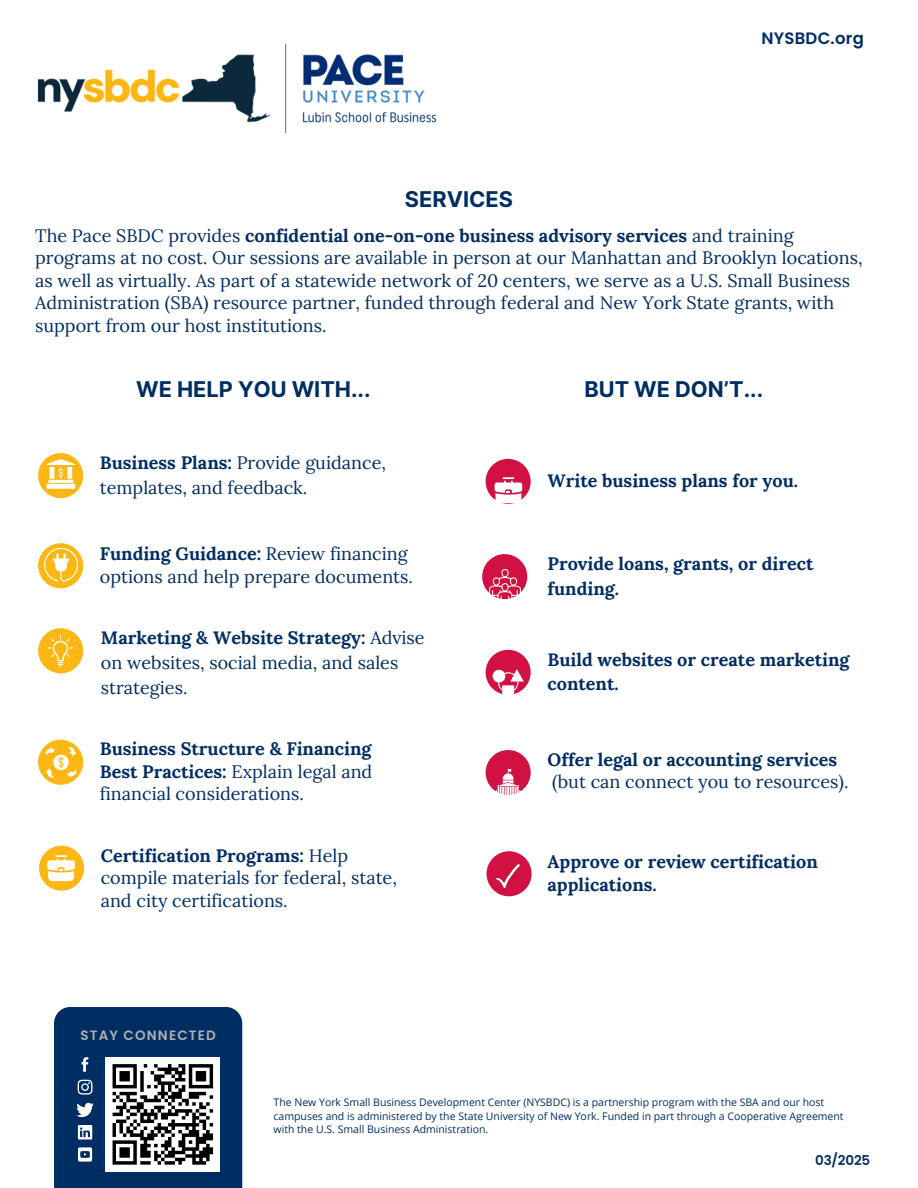
<style>
.page{position:relative;width:918px;height:1188px;background:#fff}
.page>*{position:absolute;margin:0;border:0;box-sizing:border-box;transform-origin:0 0}
.t1{font:700 21.75px "Inter";color:#002d62}
.t2{font:18px/22.5px "Lora";color:#002d62}
.t3{font:700 18px/22.5px "Lora";color:#002d62}
.t4{font:600 16.5px "Poppins";letter-spacing:.015em;color:#002d62}
.t5{font:600 13.5px "Poppins";letter-spacing:.085em;color:#adafb2}
.t6{font:600 13.5px "Poppins";letter-spacing:-.015em;color:#002d62}
.t7{font:10.5px/13px "Open Sans";color:#002d62}
.s1{font-weight:700}
.s2{font-weight:400}
</style>
<div class="page">
<div style="left:486px;top:750px;width:45px;height:45px;background:#d11142;border-radius:50%"></div>
<svg style="left:495px;top:769px;width:27px;height:26px"></svg>
<div style="left:38px;top:740px;width:45px;height:45px;background:#fdb714;border-radius:50%"></div>
<svg style="left:46px;top:747px;width:30px;height:30px"></svg>
<div style="left:38px;top:543px;width:45px;height:45px;background:#fdb714;border-radius:50%"></div>
<svg style="left:44px;top:548px;width:34px;height:34px"></svg>
<div style="left:482px;top:554px;width:45px;height:45px;background:#d11142;border-radius:50%"></div>
<svg style="left:489px;top:569px;width:32px;height:31px"></svg>
<div style="left:486px;top:650px;width:45px;height:45px;background:#d11142;border-radius:50%"></div>
<svg style="left:493px;top:669px;width:31px;height:26px"></svg>
<div style="left:38px;top:628px;width:45px;height:45px;background:#fdb714;border-radius:50%"></div>
<svg style="left:48px;top:635px;width:25px;height:32px"></svg>
<div style="left:486px;top:459px;width:45px;height:45px;background:#d11142;border-radius:50%"></div>
<svg style="left:495px;top:477px;width:27px;height:26px"></svg>
<div style="left:38px;top:453px;width:45px;height:45px;background:#fdb714;border-radius:50%"></div>
<svg style="left:46px;top:459px;width:29px;height:24px"></svg>
<div style="left:46px;top:484px;width:29px;height:5px;background:#fefffe"></div>
<img style="left:37px;top:43px;width:400px;height:91px">
<div style="left:39px;top:846px;width:45px;height:45px;background:#fdb714;border-radius:50%"></div>
<div style="left:487px;top:851px;width:45px;height:45px;background:#d11142;border-radius:50%"></div>
<svg style="left:54px;top:1007px;width:188px;height:181px"></svg>
<svg style="left:47px;top:855px;width:28px;height:26px"></svg>
<img style="left:497px;top:864px;width:22px;height:24px">
<h2 class="t1" style="left:405px;top:186px;width:110px">SERVICES</h2>
<h3 class="t4" style="left:761px;top:26px;width:104px">NYSBDC.org</h3>
<p class="t2" style="left:35px;top:224px;width:829px">The Pace SBDC provides <span class="s1">confidential one-on-one business advisory services</span> and training programs at no cost. Our sessions are available in person at our Manhattan and Brooklyn locations, as well as virtually. As part of a statewide network of 20 centers, we serve as a U.S. Small Business Administration (SBA) resource partner, funded through federal and New York State grants, with support from our host institutions.</p>
<h2 class="t1" style="left:136px;top:377px;width:236px">WE HELP YOU WITH...</h2>
<p class="t1" style="left:584px;top:377px;width:180px">BUT WE DON’T...</p>
<h3 class="t2" style="left:100px;top:450px;width:288px;line-height:24.8px"><span class="s1">Business Plans:</span> Provide guidance, templates, and feedback.</h3>
<h1 class="t2" style="left:100px;top:542px;width:315px"><span class="s1">Funding Guidance:</span> Review financing options and help prepare documents.</h1>
<h1 class="t2" style="left:101px;top:626px;width:325px;line-height:24.8px"><span class="s1">Marketing &amp; Website Strategy:</span> Advise on websites, social media, and sales strategies.</h1>
<h2 class="t3" style="left:100px;top:738px;width:274px;text-align:justify">Business Structure &amp; Financing Best Practices: <span class="s2">Explain legal and financial considerations.</span></h2>
<p class="t3" style="left:548px;top:469px;width:252px">Write business plans for you.</p>
<h1 class="t3" style="left:548px;top:551px;width:267px;line-height:24.8px">Provide loans, grants, or direct funding.</h1>
<h3 class="t3" style="left:548px;top:647px;width:304px;line-height:24.8px">Build websites or create marketing content.</h3>
<p class="t3" style="left:548px;top:748px;width:302px">Offer legal or accounting services <span class="s2">(but can connect you to resources).</span></p>
<p class="t2" style="left:101px;top:844px;width:298px"><span class="s1">Certification Programs:</span> Help compile materials for federal, state, and city certifications.</p>
<h2 class="t3" style="left:548px;top:850px;width:272px">Approve or review certification applications.</h2>
<p class="t5" style="left:80px;top:1026px;width:137px">STAY CONNECTED</p>
<p class="t7" style="left:274px;top:1096px;width:572px">The New York Small Business Development Center (NYSBDC) is a partnership program with the SBA and our host campuses and is administered by the State University of New York. Funded in part through a Cooperative Agreement with the U.S. Small Business Administration.</p>
<h3 class="t6" style="left:815px;top:1151px;width:57px">03/2025</h3>
</div>
